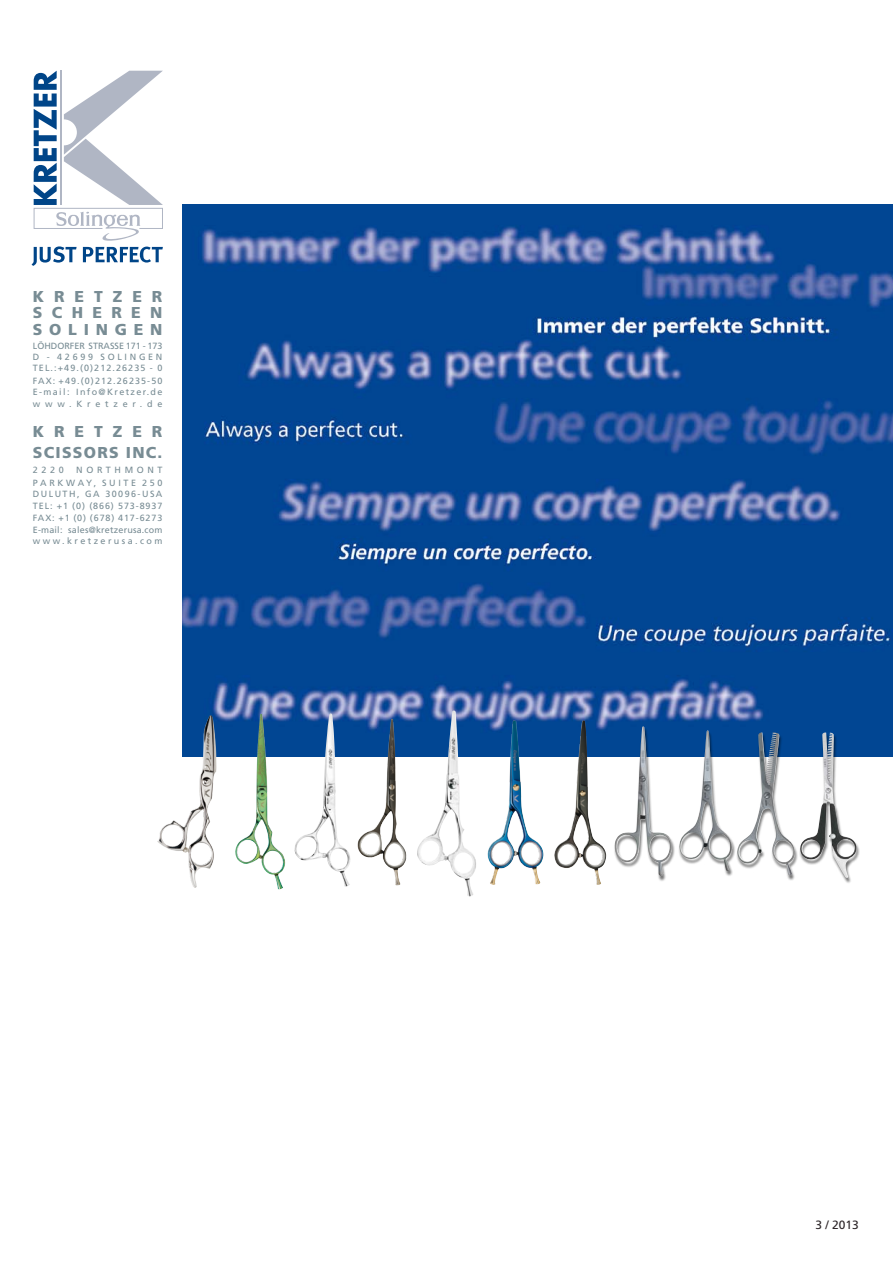
<style>
.page{position:relative;width:893px;height:1263px;background:#fff}
.page>*{position:absolute;margin:0;border:0;box-sizing:border-box;transform-origin:0 0}
.t1{font:900 15.75px/16.5px "Frutiger";letter-spacing:.595em;color:#788c94;text-align:justify}
.t2{font:900 15.75px/21px "Frutiger";letter-spacing:.08em;color:#788c94}
.t3{font:12px "Frutiger";color:#2c2528}
.t4{font:9px/11.2px "Frutiger";letter-spacing:.15em;color:#788c94;text-align:justify}
.t5{font:9px/12.8px "Frutiger";letter-spacing:.295em;color:#788c94;text-align:right}
</style>
<div class="page">
<img style="left:183px;top:204px;width:710px;height:553px">
<svg style="left:32px;top:71px;width:131px;height:195px"></svg>
<div style="left:614px;top:727px;width:62px;height:155px;background:#000;opacity:.55"></div>
<img style="left:614px;top:726px;width:60px;height:150px">
<div style="left:678px;top:731px;width:58px;height:146px;background:#000;opacity:.55"></div>
<img style="left:679px;top:730px;width:56px;height:142px">
<div style="left:736px;top:733px;width:62px;height:148px;background:#000;opacity:.55"></div>
<img style="left:736px;top:732px;width:60px;height:144px">
<div style="left:799px;top:733px;width:61px;height:151px;background:#000;opacity:.55"></div>
<img style="left:799px;top:732px;width:59px;height:146px">
<img style="left:157px;top:715px;width:60px;height:173px">
<img style="left:233px;top:714px;width:53px;height:175px">
<img style="left:294px;top:713px;width:57px;height:174px">
<img style="left:358px;top:718px;width:49px;height:168px">
<img style="left:417px;top:711px;width:60px;height:186px">
<img style="left:487px;top:720px;width:56px;height:165px">
<img style="left:553px;top:720px;width:53px;height:165px">
<h1 class="t1" style="left:33px;top:288px;width:131px">KRETZER SCHEREN SOLINGEN</h1>
<p class="t4" style="left:33px;top:340px;width:131px">LÖHDORFER STRASSE 171 - 173<br>D - 42699 SOLINGEN TEL.:+49.(0)212.26235 - 0</p>
<p class="t4" style="left:33px;top:375px;width:131px">FAX: +49.(0)212.26235-50<br>E-mail: Info@Kretzer.de www.Kretzer.de</p>
<h1 class="t2" style="left:33px;top:420px;width:131px">KRETZER<br>SCISSORS INC.</h1>
<p class="t4" style="left:33px;top:465px;width:32px">2220</p>
<p class="t5" style="left:33px;top:464px;width:131px">NORTHMONT<br>PARKWAY, SUITE 250</p>
<p class="t4" style="left:33px;top:489px;width:131px">DULUTH, GA 30096-USA<br>TEL: +1 (0) (866) 573-8937</p>
<p class="t4" style="left:33px;top:513px;width:131px">FAX: +1 (0) (678) 417-6273<br>E-mail: sales@kretzerusa.com www.kretzerusa.com</p>
<h2 class="t3" style="left:816px;top:1218px;width:45px">3 / 2013</h2>
</div>
